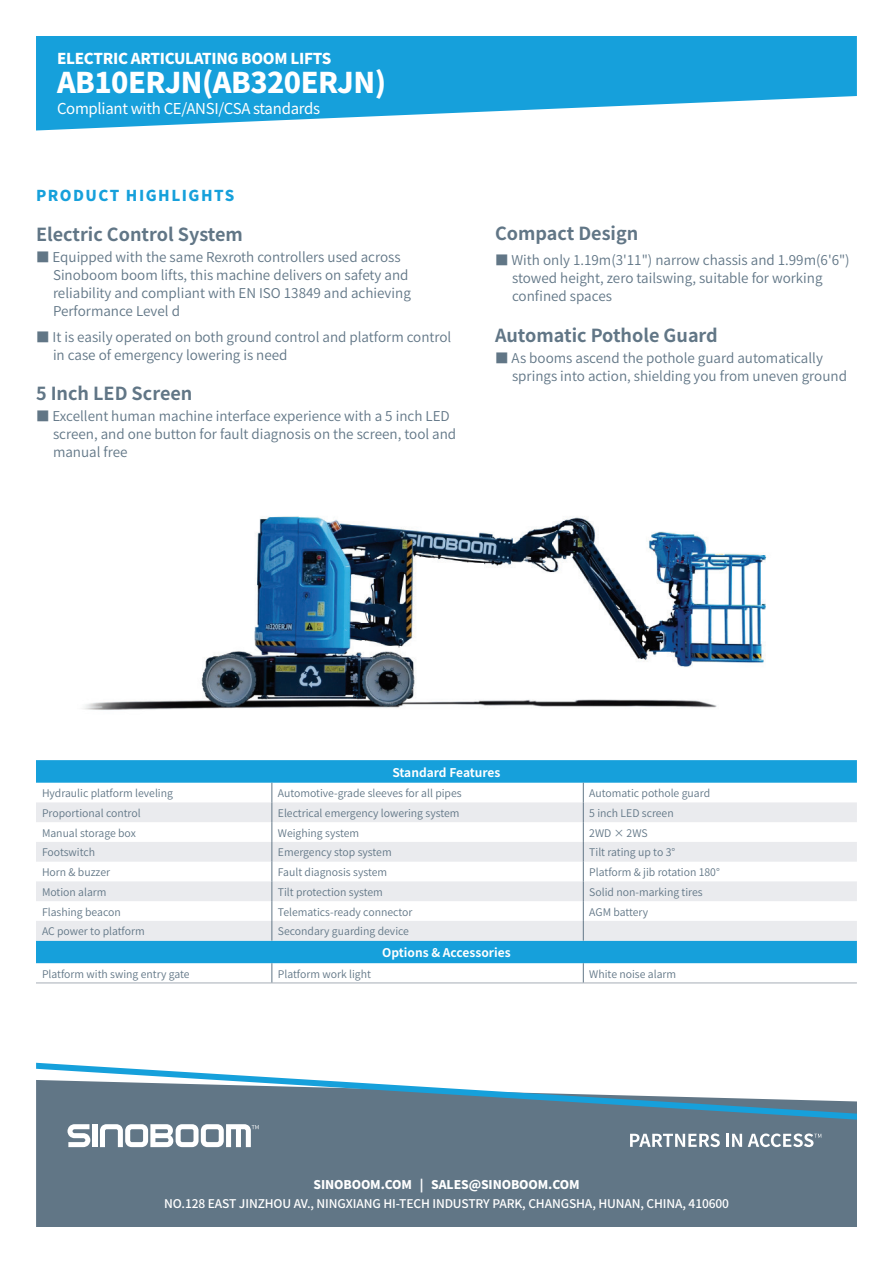
<style>
.page{position:relative;width:893px;height:1263px;background:#fff}
.page>*{position:absolute;margin:0;border:0;box-sizing:border-box;transform-origin:0 0}
.t1{font:900 28.5px "Noto Sans Hans";letter-spacing:-.02em;color:#fff}
.t2{font:700 18px "Noto Sans Hans";color:#617686}
.t3{font:15px "Source Han Sans CN";letter-spacing:-.02em;color:#fff}
.t4{font:900 15px "Noto Sans Hans";letter-spacing:-.02em;color:#fff}
.t5{font:900 15px "Noto Sans Hans";letter-spacing:.1em;color:#16a0db}
.t6{font:600 13.5px/18px "Noto Sans Hans";color:#617686}
.t7{font:500 12px "Source Han Sans CN";letter-spacing:-.01em;color:#fff}
.t8{font:700 12px "Noto Sans Hans";color:#fff}
.t9{font:900 12px "Noto Sans Hans";letter-spacing:-.01em;color:#fff}
.t10{font:600 10.5px "Noto Sans Hans";color:#617686}
</style>
<div class="page">
<div style="left:36px;top:1123px;width:821px;height:104px;background:#617686"></div>
<svg style="left:36px;top:1062px;width:821px;height:61px"></svg>
<div style="left:93px;top:1124px;width:5px;height:23px;background:#fff"></div>
<svg style="left:67px;top:1124px;width:23px;height:23px"></svg>
<svg style="left:100px;top:1124px;width:159px;height:23px"></svg>
<svg style="left:630px;top:1133px;width:90px;height:14px"></svg>
<svg style="left:726px;top:1134px;width:16px;height:13px"></svg>
<svg style="left:748px;top:1133px;width:73px;height:14px"></svg>
<svg style="left:36px;top:36px;width:821px;height:95px;fill:#16a0db"></svg>
<img style="left:83px;top:516px;width:684px;height:194px">
<svg style="left:36px;top:760px;width:821px;height:203px;fill:#16a0db"></svg>
<svg style="left:36px;top:802px;width:821px;height:139px;fill:#eaebee"></svg>
<svg style="left:272px;top:783px;width:1px;height:158px"></svg>
<svg style="left:272px;top:963px;width:1px;height:20px"></svg>
<svg style="left:583px;top:963px;width:1px;height:20px"></svg>
<svg style="left:583px;top:783px;width:1px;height:158px"></svg>
<hr style="left:36px;top:983px;width:236px;height:1px;background:#a6aeb7">
<hr style="left:272px;top:983px;width:311px;height:1px;background:#a6aeb7">
<hr style="left:583px;top:983px;width:274px;height:1px;background:#a6aeb7">
<p class="t4" style="left:57px;top:51px;width:276px">ELECTRIC ARTICULATING BOOM LIFTS</p>
<h1 class="t1" style="left:57px;top:66px;width:331px">AB10ERJN(AB320ERJN)</h1>
<p class="t3" style="left:57px;top:100px;width:265px">Compliant with CE/ANSI/CSA standards</p>
<p class="t5" style="left:36px;top:187px;width:200px">PRODUCT HIGHLIGHTS</p>
<h2 class="t2" style="left:36px;top:224px;width:208px">Electric Control System</h2>
<p class="t6" style="left:53px;top:248px;width:359px;text-indent:-17px">■ Equipped with the same Rexroth controllers used across Sinoboom boom lifts, this machine delivers on safety and reliability and compliant with EN ISO 13849 and achieving Performance Level d</p>
<p class="t6" style="left:53px;top:328px;width:400px;text-indent:-17px">■ It is easily operated on both ground control and platform control in case of emergency lowering is need</p>
<h2 class="t2" style="left:36px;top:383px;width:158px">5 Inch LED Screen</h2>
<p class="t6" style="left:53px;top:407px;width:405px;text-indent:-17px">■ Excellent human machine interface experience with a 5 inch LED screen, and one button for fault diagnosis on the screen, tool and manual free</p>
<h2 class="t2" style="left:495px;top:223px;width:145px">Compact Design</h2>
<p class="t6" style="left:512px;top:252px;width:339px;text-indent:-17px">■ With only 1.19m(3'11") narrow chassis and 1.99m(6'6") stowed height, zero tailswing, suitable for working confined spaces</p>
<h2 class="t2" style="left:495px;top:325px;width:224px">Automatic Pothole Guard</h2>
<p class="t6" style="left:512px;top:349px;width:336px;text-indent:-17px">■ As booms ascend the pothole guard automatically springs into action, shielding you from uneven ground</p>
<p class="t8" style="left:392px;top:765px;width:110px">Standard Features</p>
<p class="t10" style="left:42px;top:787px;width:132px">Hydraulic platform leveling</p>
<p class="t10" style="left:278px;top:787px;width:185px">Automotive-grade sleeves for all pipes</p>
<p class="t10" style="left:589px;top:787px;width:122px">Automatic pothole guard</p>
<p class="t10" style="left:42px;top:807px;width:100px">Proportional control</p>
<p class="t10" style="left:278px;top:807px;width:183px">Electrical emergency lowering system</p>
<p class="t10" style="left:589px;top:807px;width:86px">5 inch LED screen</p>
<p class="t10" style="left:42px;top:827px;width:95px">Manual storage box</p>
<p class="t10" style="left:278px;top:827px;width:83px">Weighing system</p>
<p class="t10" style="left:589px;top:827px;width:60px">2WD × 2WS</p>
<p class="t10" style="left:42px;top:847px;width:55px">Footswitch</p>
<p class="t10" style="left:278px;top:847px;width:115px">Emergency stop system</p>
<p class="t10" style="left:589px;top:847px;width:87px">Tilt rating up to 3°</p>
<p class="t10" style="left:42px;top:866px;width:70px">Horn &amp; buzzer</p>
<p class="t10" style="left:278px;top:866px;width:111px">Fault diagnosis system</p>
<p class="t10" style="left:589px;top:866px;width:132px">Platform &amp; jib rotation 180°</p>
<p class="t10" style="left:42px;top:886px;width:66px">Motion alarm</p>
<p class="t10" style="left:278px;top:886px;width:107px">Tilt protection system</p>
<p class="t10" style="left:589px;top:886px;width:115px">Solid non-marking tires</p>
<p class="t10" style="left:42px;top:906px;width:80px">Flashing beacon</p>
<p class="t10" style="left:278px;top:906px;width:136px">Telematics-ready connector</p>
<p class="t10" style="left:589px;top:906px;width:60px">AGM battery</p>
<p class="t10" style="left:42px;top:926px;width:104px">AC power to platform</p>
<p class="t10" style="left:278px;top:926px;width:133px">Secondary guarding device</p>
<p class="t8" style="left:382px;top:946px;width:130px">Options &amp; Accessories</p>
<p class="t10" style="left:42px;top:968px;width:149px">Platform with swing entry gate</p>
<p class="t10" style="left:278px;top:968px;width:94px">Platform work light</p>
<p class="t10" style="left:589px;top:968px;width:88px">White noise alarm</p>
<p class="t9" style="left:313px;top:1178px;width:268px">SINOBOOM.COM | SALES@SINOBOOM.COM</p>
<p class="t7" style="left:164px;top:1196px;width:566px">NO.128 EAST JINZHOU AV., NINGXIANG HI-TECH INDUSTRY PARK, CHANGSHA, HUNAN, CHINA, 410600</p>
</div>
